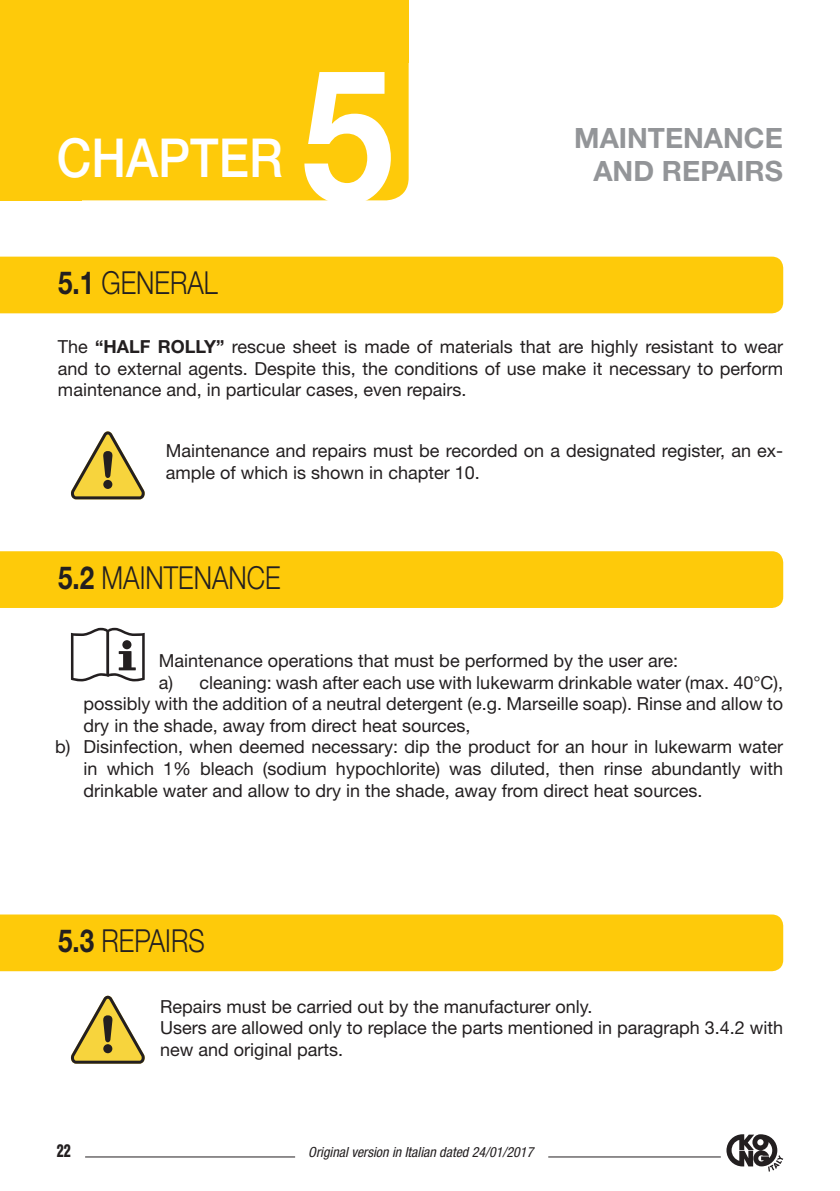
<style>
.page{position:relative;width:840px;height:1191px;background:#fff}
.page>*{position:absolute;margin:0;border:0;box-sizing:border-box;transform-origin:0 0}
.t1{font:700 186px "Helvetica Neue LT Pro";color:#fff;scale:.89 1}
.t2{font:500 53.8px "Helvetica Neue LT Pro";color:#fff;scale:.89 1}
.t3{font:300 31.8px "Helvetica Neue LT Pro";color:#231f20;scale:.82 1}
.t4{font:700 28px/33.6px "Helvetica Neue LT Pro";color:#939598;text-align:right}
.t5{font:18px/21.6px "Helvetica Neue LT Pro";color:#231f20}
.t6{font:900 condensed 17px "Helvetica LT Std";color:#231f20;scale:.82 1}
.t7{font:italic condensed 14px "Helvetica Neue LT Pro";color:#231f20}
.s1{font-weight:700}
</style>
<div class="page">
<hr style="left:85px;top:1156px;width:210px;height:1px;background:#231f20">
<svg style="left:726px;top:1134px;width:56px;height:37px"></svg>
<hr style="left:548px;top:1156px;width:172px;height:1px;background:#231f20">
<div style="left:81px;top:62px;width:327px;height:138px;background:#feca0a"></div>
<div style="left:0;top:0;width:81px;height:200px;background:#feca0a"></div>
<div style="left:0;top:0;width:408px;height:62px;background:#feca0a"></div>
<div style="left:0;top:257px;width:782px;height:56px;background:#feca0a"></div>
<div style="left:0;top:551px;width:782px;height:57px;background:#feca0a"></div>
<div style="left:0;top:914px;width:782px;height:57px;background:#feca0a"></div>
<svg style="left:71px;top:628px;width:74px;height:53px"></svg>
<div style="left:122px;top:640px;width:9px;height:9px;background:#231f20;border-radius:50%"></div>
<svg style="left:71px;top:995px;width:74px;height:68px"></svg>
<svg style="left:71px;top:431px;width:74px;height:68px"></svg>
<h2 class="t2" style="left:57px;top:126px;width:255px">CHAPTER</h2>
<h1 class="t1" style="left:301px;top:18px;width:105px">5</h1>
<h3 class="t3" style="left:58px;top:264px;width:196px"><span class="s1">5.1</span> GENERAL</h3>
<h3 class="t4" style="left:574px;top:120px;width:210px">MAINTENANCE<br>AND REPAIRS</h3>
<p class="t5" style="left:58px;top:335px;width:726px;text-align:justify">The <span class="s1">“HALF ROLLY”</span> rescue sheet is made of materials that are highly resistant to wear and to external agents. Despite this, the conditions of use make it necessary to perform maintenance and, in particular cases, even repairs.</p>
<p class="t5" style="left:166px;top:439px;width:618px">Maintenance and repairs must be recorded on a designated register, an ex&shy;ample of which is shown in chapter 10.</p>
<h3 class="t3" style="left:58px;top:558px;width:272px"><span class="s1">5.2</span> MAINTENANCE</h3>
<p class="t5" style="left:159px;top:649px;width:520px">Maintenance operations that must be performed by the user are:</p>
<p class="t5" style="left:159px;top:671px;width:625px">a) cleaning: wash after each use with lukewarm drinkable water (max. 40°C),</p>
<p class="t5" style="left:84px;top:692px;width:700px">possibly with the addition of a neutral detergent (e.g. Marseille soap). Rinse and allow to</p>
<p class="t5" style="left:84px;top:714px;width:388px">dry in the shade, away from direct heat sources,</p>
<p class="t5" style="left:55px;top:736px;width:729px">b) Disinfection, when deemed necessary: dip the product for an hour in lukewarm water</p>
<p class="t5" style="left:84px;top:757px;width:700px">in which 1% bleach (sodium hypochlorite) was diluted, then rinse abundantly with</p>
<p class="t5" style="left:84px;top:779px;width:620px">drinkable water and allow to dry in the shade, away from direct heat sources.</p>
<h3 class="t3" style="left:58px;top:921px;width:180px"><span class="s1">5.3</span> REPAIRS</h3>
<p class="t5" style="left:160px;top:995px;width:624px">Repairs must be carried out by the manufacturer only.<br>Users are allowed only to replace the parts mentioned in paragraph 3.4.2 with new and original parts.</p>
<p class="t6" style="left:57px;top:1140px;width:19px">22</p>
<p class="t7" style="left:308px;top:1143px;width:226px">Original version in Italian dated 24/01/2017</p>
</div>
